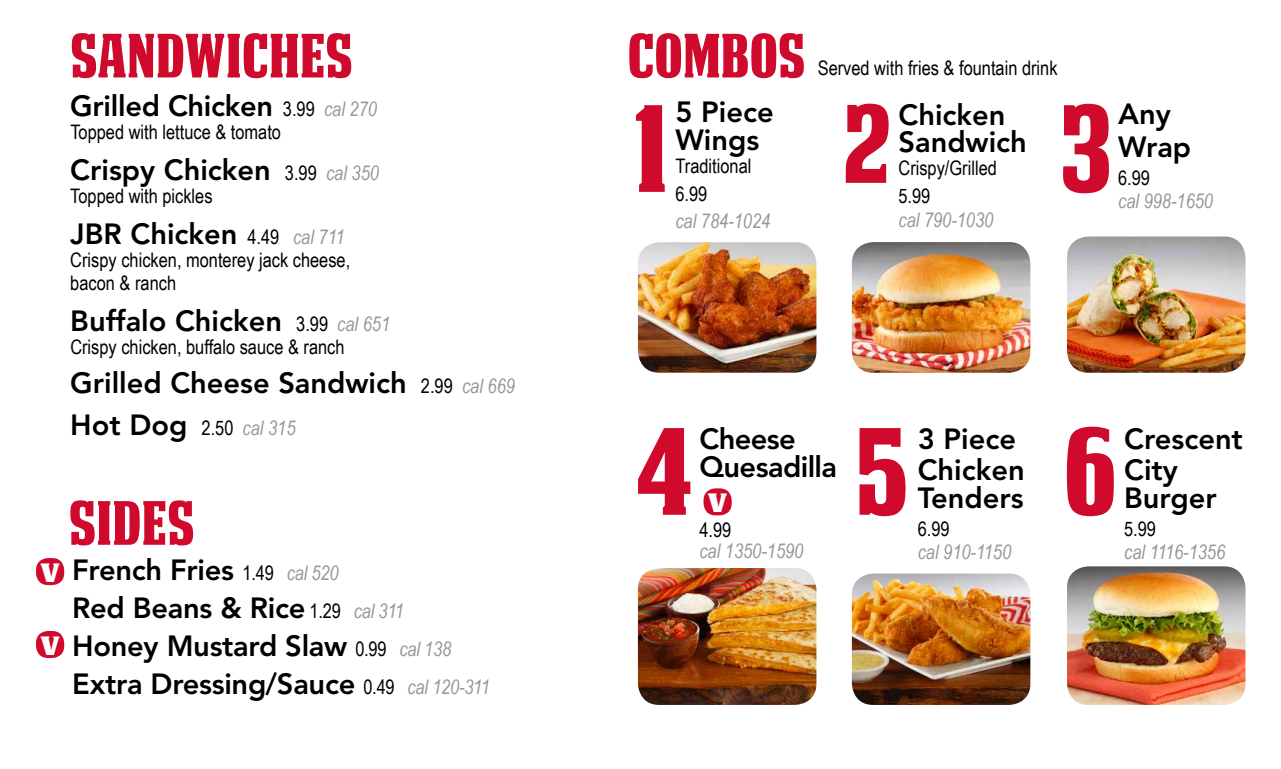
<style>
.page{position:relative;width:1281px;height:769px;background:#fff}
.page>*{position:absolute;margin:0;border:0;box-sizing:border-box;transform-origin:0 0}
.t1{font:119.1px "DEATHEMAACHNCV";color:#cf0a2c}
.t2{font:107.1px "DEATHEMAACHNCV";color:#cf0a2c}
.t3{font:60px "DEATHEMAACHNCV";color:#cf0a2c}
.t4{font:800 29px/38px "Avenir LT Std";color:#000}
.t5{font:800 29px/27.4px "Avenir LT Std";letter-spacing:-.02em;color:#000}
.t6{font:25.2px "DEATHEMAACHNCV";color:#fff;scale:1.67 1}
.t7{font:20px/28px "Arial Narrow";color:#000}
.t8{font:italic 20px "Arial Narrow";color:#969798}
.s1{font-family:"Arial Narrow";font-weight:400;font-size:20px}
.s2{font-family:"Arial Narrow";font-weight:400;font-style:italic;font-size:20px;color:#969798}
</style>
<div class="page">
<img style="left:851px;top:573px;width:179px;height:131px">
<img style="left:1067px;top:566px;width:178px;height:138px">
<img style="left:638px;top:568px;width:178px;height:136px">
<img style="left:851px;top:242px;width:179px;height:130px">
<img style="left:638px;top:242px;width:178px;height:130px">
<img style="left:1067px;top:236px;width:178px;height:136px">
<div style="left:703px;top:488px;width:28px;height:27px;background:#cf0a2c;border-radius:12px"></div>
<div style="left:36px;top:558px;width:28px;height:27px;background:#cf0a2c;border-radius:12px"></div>
<div style="left:36px;top:630px;width:28px;height:27px;background:#cf0a2c;border-radius:12px"></div>
<h3 class="t3" style="left:70px;top:21px;width:283px">SANDWICHES</h3>
<p class="t4" style="left:70px;top:87px;width:308px">Grilled Chicken <span class="s1">3.99</span> <span class="s2">cal 270</span></p>
<p class="t7" style="left:70px;top:117px;width:212px">Topped with lettuce &amp; tomato</p>
<p class="t4" style="left:70px;top:151px;width:310px">Crispy Chicken <span class="s1">3.99</span> <span class="s2">cal 350</span></p>
<p class="t7" style="left:70px;top:181px;width:144px">Topped with pickles</p>
<p class="t4" style="left:70px;top:215px;width:276px">JBR Chicken <span class="s1">4.49</span> <span class="s2">cal 711</span></p>
<p class="t7" style="left:70px;top:248px;width:281px;line-height:23px">Crispy chicken, monterey jack cheese, bacon &amp; ranch</p>
<p class="t4" style="left:70px;top:302px;width:321px">Buffalo Chicken <span class="s1">3.99</span> <span class="s2">cal 651</span></p>
<p class="t7" style="left:70px;top:332px;width:276px">Crispy chicken, buffalo sauce &amp; ranch</p>
<p class="t4" style="left:70px;top:362px;width:446px;line-height:42px">Grilled Cheese Sandwich <span class="s1">2.99</span> <span class="s2">cal 669<br></span>Hot Dog <span class="s1">2.50</span> <span class="s2">cal 315</span></p>
<p class="t6" style="left:40px;top:557px;width:14px">V</p>
<p class="t6" style="left:40px;top:630px;width:14px">V</p>
<h3 class="t3" style="left:69px;top:488px;width:127px">SIDES</h3>
<p class="t4" style="left:72px;top:550px;width:419px">French Fries <span class="s1">1.49</span> <span class="s2">cal 520<br></span>Red Beans &amp; Rice <span class="s1">1.29</span> <span class="s2">cal 311<br></span>Honey Mustard Slaw <span class="s1">0.99</span> <span class="s2">cal 138<br></span>Extra Dressing/Sauce <span class="s1">0.49</span> <span class="s2">cal 120-311</span></p>
<h3 class="t3" style="left:627px;top:21px;width:179px">COMBOS</h3>
<p class="t7" style="left:817px;top:54px;width:241px">Served with fries &amp; fountain drink</p>
<p class="t4" style="left:675px;top:99px;width:100px;line-height:27.4px">5 Piece<br>Wings</p>
<p class="t7" style="left:675px;top:151px;width:77px">Traditional<br>6.99</p>
<p class="t8" style="left:675px;top:207px;width:96px">cal 784-1024</p>
<p class="t4" style="left:898px;top:101px;width:130px;line-height:27.4px">Chicken<br>Sandwich</p>
<p class="t7" style="left:898px;top:153px;width:100px">Crispy/Grilled<br>5.99</p>
<p class="t8" style="left:898px;top:205px;width:96px">cal 790-1030</p>
<h1 class="t1" style="left:632px;top:80px;width:37px">1</h1>
<h2 class="t2" style="left:842px;top:82px;width:51px">2</h2>
<p class="t4" style="left:1117px;top:98px;width:75px;line-height:32.2px">Any<br>Wrap</p>
<h1 class="t1" style="left:1059px;top:80px;width:55px">3</h1>
<p class="t7" style="left:1117px;top:163px;width:33px">6.99</p>
<p class="t8" style="left:1117px;top:186px;width:96px">cal 998-1650</p>
<h1 class="t1" style="left:635px;top:402px;width:60px">4</h1>
<p class="t5" style="left:699px;top:425px;width:139px">Cheese<br>Quesadilla</p>
<p class="t6" style="left:707px;top:488px;width:14px">V</p>
<p class="t7" style="left:699px;top:515px;width:33px">4.99</p>
<p class="t8" style="left:699px;top:537px;width:105px">cal 1350-1590</p>
<h1 class="t1" style="left:1063px;top:402px;width:56px">6</h1>
<h1 class="t1" style="left:855px;top:402px;width:55px">5</h1>
<p class="t4" style="left:1123px;top:423px;width:120px;line-height:31px">Crescent<br>City</p>
<p class="t4" style="left:917px;top:423px;width:108px;line-height:31px">3 Piece<br>Chicken</p>
<p class="t4" style="left:917px;top:478px;width:107px">Tenders</p>
<p class="t7" style="left:917px;top:513px;width:33px">6.99</p>
<p class="t8" style="left:917px;top:537px;width:95px">cal 910-1150</p>
<p class="t4" style="left:1123px;top:478px;width:94px">Burger</p>
<p class="t7" style="left:1123px;top:513px;width:33px">5.99</p>
<p class="t8" style="left:1123px;top:537px;width:102px">cal 1116-1356</p>
</div>
